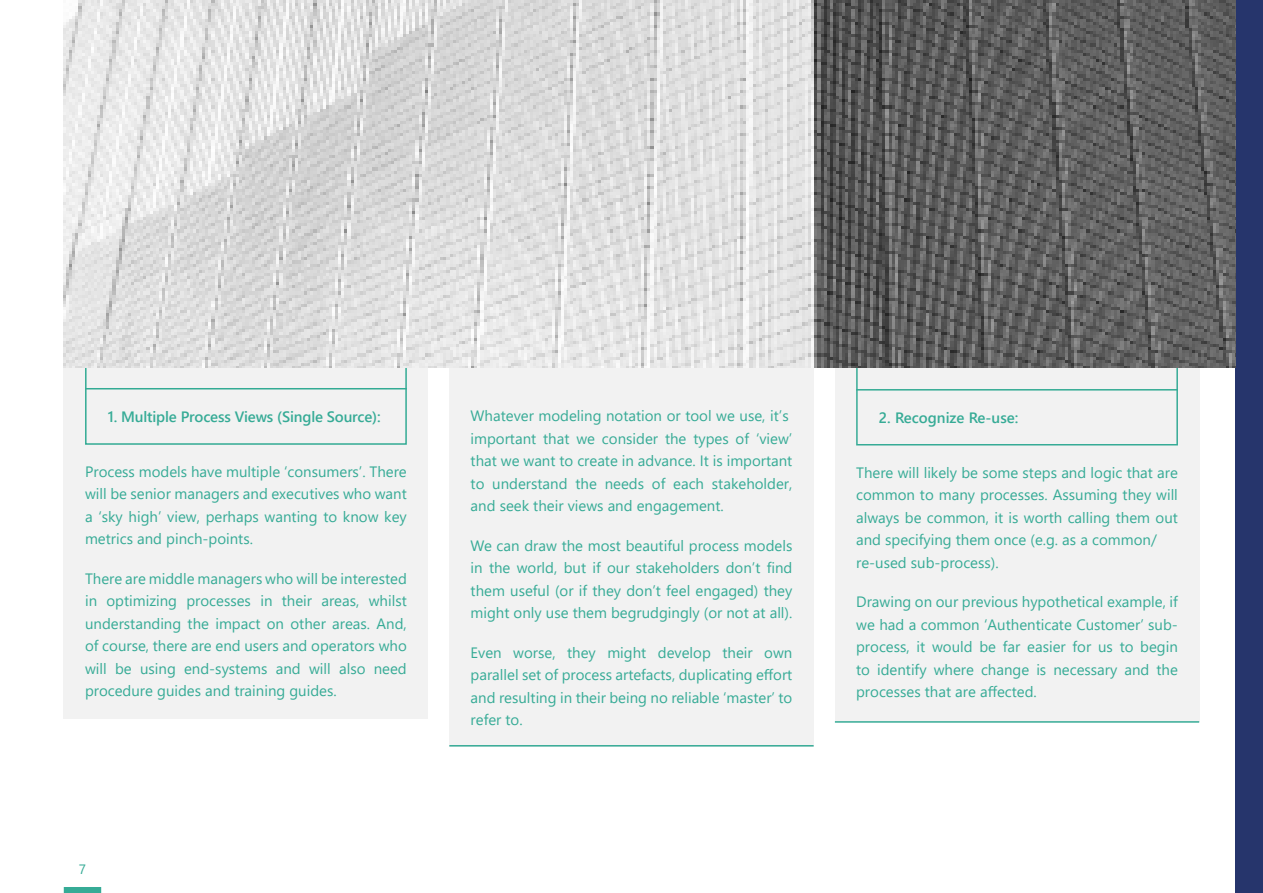
<style>
.page{position:relative;width:1263px;height:893px;background:#fff}
.page>*{position:absolute;margin:0;border:0;box-sizing:border-box;transform-origin:0 0}
.t1{font:15px/22.5px "Segoe UI";color:#36ab96;text-align:justify}
.t2{font:600 15px "Segoe UI";letter-spacing:-.01em;color:#36ab96}
.t3{font:13.5px "Segoe UI";color:#36ab96}
</style>
<div class="page">
<div style="left:1235px;top:0;width:28px;height:893px;background:#26356c"></div>
<div style="left:449px;top:352px;width:365px;height:74px;background:#f2f2f2"></div>
<div style="left:449px;top:389px;width:365px;height:357px;background:#f2f2f2"></div>
<div style="left:64px;top:311px;width:364px;height:407px;background:#f2f2f2"></div>
<div style="left:835px;top:312px;width:364px;height:410px;background:#f2f2f2"></div>
<div style="left:64px;top:887px;width:37px;height:6px;background:#36ab96"></div>
<div style="left:85px;top:311px;width:322px;height:134px;border:2px solid #33ab94"></div>
<hr style="left:85px;top:388px;width:322px;height:1px;background:#33ab94">
<div style="left:856px;top:312px;width:322px;height:133px;border:2px solid #36ab96"></div>
<hr style="left:449px;top:745px;width:365px;height:1px;background:#36ab96">
<hr style="left:856px;top:389px;width:322px;height:2px;background:#33ab94">
<hr style="left:835px;top:721px;width:364px;height:2px;background:#36ab96">
<img style="left:64px;top:0;width:1171px;height:367px">
<p class="t1" style="left:471px;top:404px;width:323px;text-align:left">Whatever modeling notation or tool we use, it’s important that we consider the types of ‘view’ that we want to create in advance. It is important to understand the needs of each stakeholder, and seek their views and engagement.</p>
<p class="t1" style="left:471px;top:534px;width:323px">We can draw the most beautiful process models in the world, but if our stakeholders don’t find them useful (or if they don’t feel engaged) they might only use them begrudgingly (or not at all).</p>
<p class="t1" style="left:471px;top:641px;width:323px">Even worse, they might develop their own parallel set of process artefacts, duplicating effort and resulting in their being no reliable ‘master’ to refer to.</p>
<p class="t2" style="left:108px;top:405px;width:274px">1. Multiple Process Views (Single Source):</p>
<p class="t2" style="left:879px;top:405px;width:141px">2. Recognize Re-use:</p>
<p class="t1" style="left:85px;top:460px;width:323px">Process models have multiple ‘consumers’. There will be senior managers and executives who want a ‘sky high’ view, perhaps wanting to know key metrics and pinch-points.</p>
<p class="t1" style="left:85px;top:567px;width:323px">There are middle managers who will be interested in optimizing processes in their areas, whilst understanding the impact on other areas. And, of course, there are end users and operators who will be using end-systems and will also need procedure guides and training guides.</p>
<p class="t1" style="left:856px;top:461px;width:323px;text-align:left">There will likely be some steps and logic that are common to many processes. Assuming they will always be common, it is worth calling them out and specifying them once (e.g. as a common/ re-used sub-process).</p>
<p class="t1" style="left:856px;top:590px;width:323px">Drawing on our previous hypothetical example, if we had a common ‘Authenticate Customer’ sub&shy;process, it would be far easier for us to begin to identify where change is necessary and the processes that are affected.</p>
<p class="t3" style="left:79px;top:859px;width:9px">7</p>
</div>
